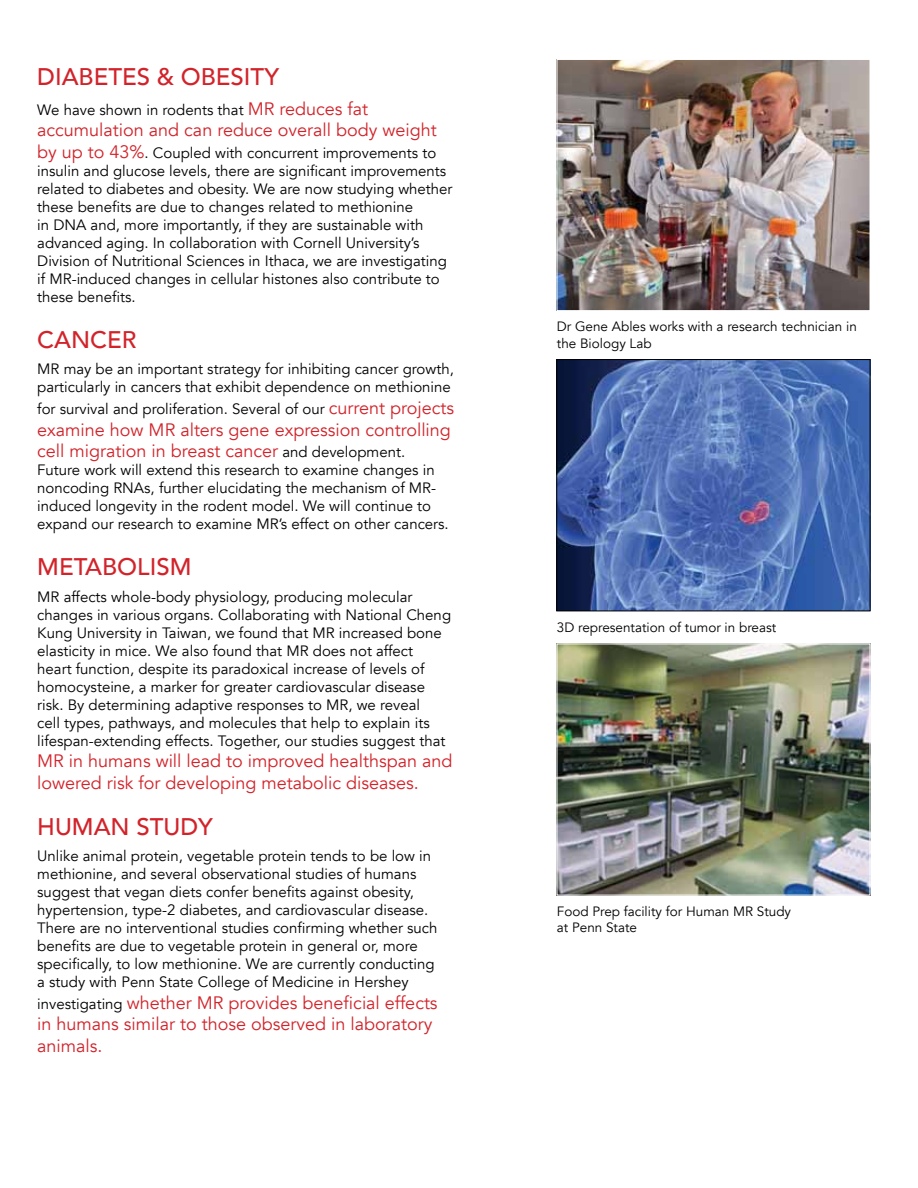
<style>
.page{position:relative;width:918px;height:1188px;background:#fff}
.page>*{position:absolute;margin:0;border:0;box-sizing:border-box;transform-origin:0 0}
.t1{font:500 24px "Avenir";color:#d2232a}
.t2{font:18px/21.6px "Avenir";color:#d2232a}
.t3{font:15px/18px "Avenir";color:#000}
.t4{font:13.5px/16.2px "Avenir";color:#000}
.s1{font-size:18px;color:#d2232a}
.s2{font-size:15px;color:#000}
</style>
<div class="page">
<img style="left:559px;top:361px;width:309px;height:248px">
<div style="left:557px;top:359px;width:313px;height:252px;border:1px solid #000"></div>
<img style="left:559px;top:61px;width:309px;height:248px">
<div style="left:557px;top:59px;width:313px;height:252px;border:1px solid #fff"></div>
<img style="left:559px;top:646px;width:309px;height:247px">
<div style="left:557px;top:644px;width:313px;height:251px;border:1px solid #fff"></div>
<h1 class="t1" style="left:37px;top:56px;width:243px">DIABETES &amp; OBESITY</h1>
<p class="t3" style="left:37px;top:101px;width:332px">We have shown in rodents that <span class="s1">MR reduces fat</span></p>
<p class="t2" style="left:37px;top:120px;width:401px">accumulation and can reduce overall body weight</p>
<p class="t3" style="left:37px;top:144px;width:417px"><span class="s1">by up to 43%</span>. Coupled with concurrent improvements to insulin and glucose levels, there are significant improvements related to diabetes and obesity. We are now studying whether these benefits are due to changes related to methionine<br>in DNA and, more importantly, if they are sustainable with advanced aging. In collaboration with Cornell University’s Division of Nutritional Sciences in Ithaca, we are investigating if MR-induced changes in cellular histones also contribute to these benefits.</p>
<h1 class="t1" style="left:37px;top:319px;width:101px">CANCER</h1>
<p class="t3" style="left:37px;top:361px;width:418px">MR may be an important strategy for inhibiting cancer growth, particularly in cancers that exhibit dependence on methionine</p>
<p class="t3" style="left:37px;top:400px;width:418px">for survival and proliferation. Several of our <span class="s1">current projects</span></p>
<p class="t2" style="left:37px;top:419px;width:415px">examine how MR alters gene expression controlling cell migration in breast cancer <span class="s2">and development.</span></p>
<p class="t3" style="left:37px;top:461px;width:413px">Future work will extend this research to examine changes in noncoding RNAs, further elucidating the mechanism of MR&shy;induced longevity in the rodent model. We will continue to expand our research to examine MR’s effect on other cancers.</p>
<h1 class="t1" style="left:37px;top:546px;width:156px">METABOLISM</h1>
<p class="t3" style="left:37px;top:588px;width:415px">MR affects whole-body physiology, producing molecular changes in various organs. Collaborating with National Cheng Kung University in Taiwan, we found that MR increased bone elasticity in mice. We also found that MR does not affect heart function, despite its paradoxical increase of levels of homocysteine, a marker for greater cardiovascular disease risk. By determining adaptive responses to MR, we reveal<br>cell types, pathways, and molecules that help to explain its lifespan-extending effects. Together, our studies suggest that</p>
<p class="t2" style="left:37px;top:750px;width:417px">MR in humans will lead to improved healthspan and lowered risk for developing metabolic diseases.</p>
<h1 class="t1" style="left:37px;top:805px;width:177px">HUMAN STUDY</h1>
<p class="t3" style="left:37px;top:847px;width:402px">Unlike animal protein, vegetable protein tends to be low in methionine, and several observational studies of humans suggest that vegan diets confer benefits against obesity, hypertension, type-2 diabetes, and cardiovascular disease.<br>There are no interventional studies confirming whether such benefits are due to vegetable protein in general or, more specifically, to low methionine. We are currently conducting a study with Penn State College of Medicine in Hershey</p>
<p class="t2" style="left:37px;top:992px;width:402px"><span class="s2">investigating</span> whether MR provides beneficial effects in humans similar to those observed in laboratory animals.</p>
<p class="t4" style="left:557px;top:319px;width:302px">Dr Gene Ables works with a research technician in the Biology Lab</p>
<p class="t4" style="left:557px;top:619px;width:221px">3D representation of tumor in breast</p>
<p class="t4" style="left:557px;top:903px;width:236px">Food Prep facility for Human MR Study at Penn State</p>
</div>
